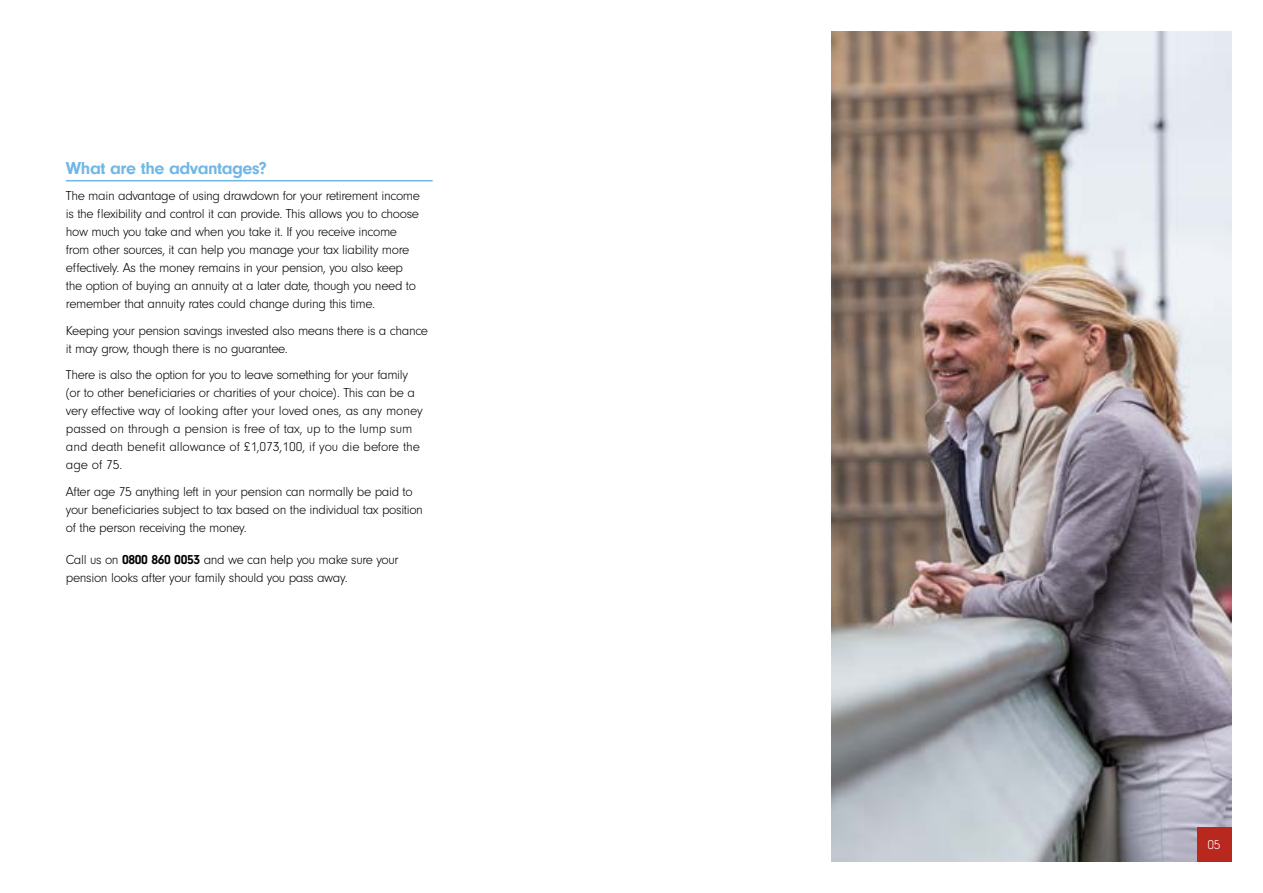
<style>
.page{position:relative;width:1263px;height:893px;background:#fff}
.page>*{position:absolute;margin:0;border:0;box-sizing:border-box;transform-origin:0 0}
.t1{font:700 18px "Neuzeit Gro";letter-spacing:-.025em;color:#70b7e6}
.t2{font:300 13.5px/18px "Neuzeit Gro";letter-spacing:-.025em;color:#000}
.t3{font:300 13.5px "Neuzeit Gro";color:#fff}
.s1{font-weight:700}
</style>
<div class="page">
<img style="left:831px;top:32px;width:400px;height:829px">
<hr style="left:66px;top:180px;width:367px;height:1px;background:#70b7e6">
<div style="left:1197px;top:827px;width:34px;height:34px;background:#b8281f"></div>
<h1 class="t1" style="left:66px;top:158px;width:202px">What are the advantages?</h1>
<p class="t2" style="left:66px;top:187px;width:356px">The main advantage of using drawdown for your retirement income is the flexibility and control it can provide. This allows you to choose how much you take and when you take it. If you receive income from other sources, it can help you manage your tax liability more effectively. As the money remains in your pension, you also keep the option of buying an annuity at a later date, though you need to remember that annuity rates could change during this time.</p>
<p class="t2" style="left:66px;top:321px;width:364px">Keeping your pension savings invested also means there is a chance it may grow, though there is no guarantee.</p>
<p class="t2" style="left:66px;top:366px;width:358px">There is also the option for you to leave something for your family (or to other beneficiaries or charities of your choice). This can be a very effective way of looking after your loved ones, as any money passed on through a pension is free of tax, up to the lump sum and death benefit allowance of £1,073,100, if you die before the age of 75.</p>
<p class="t2" style="left:66px;top:482px;width:359px">After age 75 anything left in your pension can normally be paid to your beneficiaries subject to tax based on the individual tax position of the person receiving the money.</p>
<p class="t2" style="left:66px;top:551px;width:334px">Call us on <span class="s1">0800 860 0053</span> and we can help you make sure your pension looks after your family should you pass away.</p>
<p class="t3" style="left:1207px;top:837px;width:15px">05</p>
</div>
